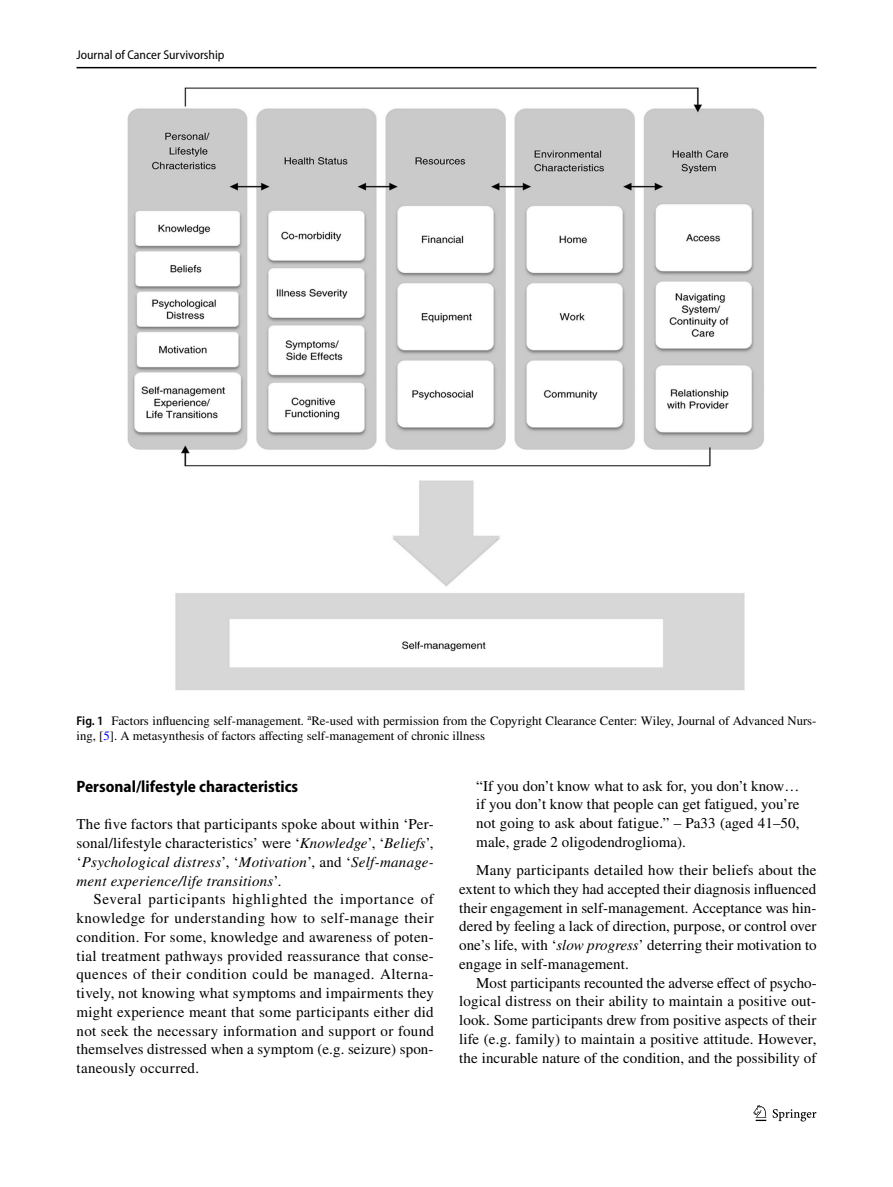
<style>
.page{position:relative;width:893px;height:1187px;background:#fff}
.page>*{position:absolute;margin:0;border:0;box-sizing:border-box;transform-origin:0 0}
.t1{font:700 semi-condensed 16.5px "Myriad Pro";color:#000}
.t2{font:15px/18.8px "STIX";letter-spacing:.005em;color:#000;text-align:justify}
.t3{font:12.75px/15px "STIX";color:#000}
.t4{font:semi-condensed 12.75px "Myriad Pro";color:#000}
.s1{font-family:"Myriad Pro";font-weight:600;font-stretch:semi-condensed}
.s2{color:#00f}
.s3{font-style:italic}
</style>
<div class="page">
<hr style="left:77px;top:67px;width:739px;height:1px;background:#000">
<svg style="left:753px;top:1105px;width:13px;height:15px"></svg>
<svg style="left:773px;top:1109px;width:43px;height:12px"></svg>
<img style="left:128px;top:87px;width:636px;height:603px">
<p class="t4" style="left:77px;top:48px;width:149px">Journal of Cancer Survivorship</p>
<p class="t3" style="left:77px;top:714px;width:741px"><span class="s1">Fig. 1</span> Factors influencing self-management. <sup>a</sup>Re-used with permission from the Copyright Clearance Center: Wiley, Journal of Advanced Nurs&shy;ing, [<span class="s2">5</span>]. A metasynthesis of factors affecting self-management of chronic illness</p>
<p class="t1" style="left:77px;top:777px;width:223px">Personal/lifestyle characteristics</p>
<p class="t2" style="left:77px;top:815px;width:359px">The five factors that participants spoke about within ‘Per&shy;sonal/lifestyle characteristics’ were ‘<span class="s3">Knowledge</span>’, ‘<span class="s3">Beliefs</span>’, ‘<span class="s3">Psychological distress</span>’, ‘<span class="s3">Motivation</span>’, and ‘<span class="s3">Self-manage&shy;ment experience/life transitions</span>’.</p>
<p class="t2" style="left:77px;top:890px;width:359px;text-indent:17px">Several participants highlighted the importance of knowledge for understanding how to self-manage their condition. For some, knowledge and awareness of poten&shy;tial treatment pathways provided reassurance that conse&shy;quences of their condition could be managed. Alterna&shy;tively, not knowing what symptoms and impairments they might experience meant that some participants either did not seek the necessary information and support or found themselves distressed when a symptom (e.g. seizure) spon&shy;taneously occurred.</p>
<p class="t2" style="left:476px;top:777px;width:325px">“If you don’t know what to ask for, you don’t know… if you don’t know that people can get fatigued, you’re not going to ask about fatigue.” – Pa33 (aged 41–50, male, grade 2 oligodendroglioma).</p>
<p class="t2" style="left:459px;top:861px;width:359px;text-indent:17px">Many participants detailed how their beliefs about the extent to which they had accepted their diagnosis influenced their engagement in self-management. Acceptance was hin&shy;dered by feeling a lack of direction, purpose, or control over one’s life, with ‘<span class="s3">slow progress</span>’ deterring their motivation to engage in self-management.</p>
<p class="t2" style="left:459px;top:974px;width:359px;text-indent:17px">Most participants recounted the adverse effect of psycho&shy;logical distress on their ability to maintain a positive out&shy;look. Some participants drew from positive aspects of their life (e.g. family) to maintain a positive attitude. However, the incurable nature of the condition, and the possibility of</p>
</div>
